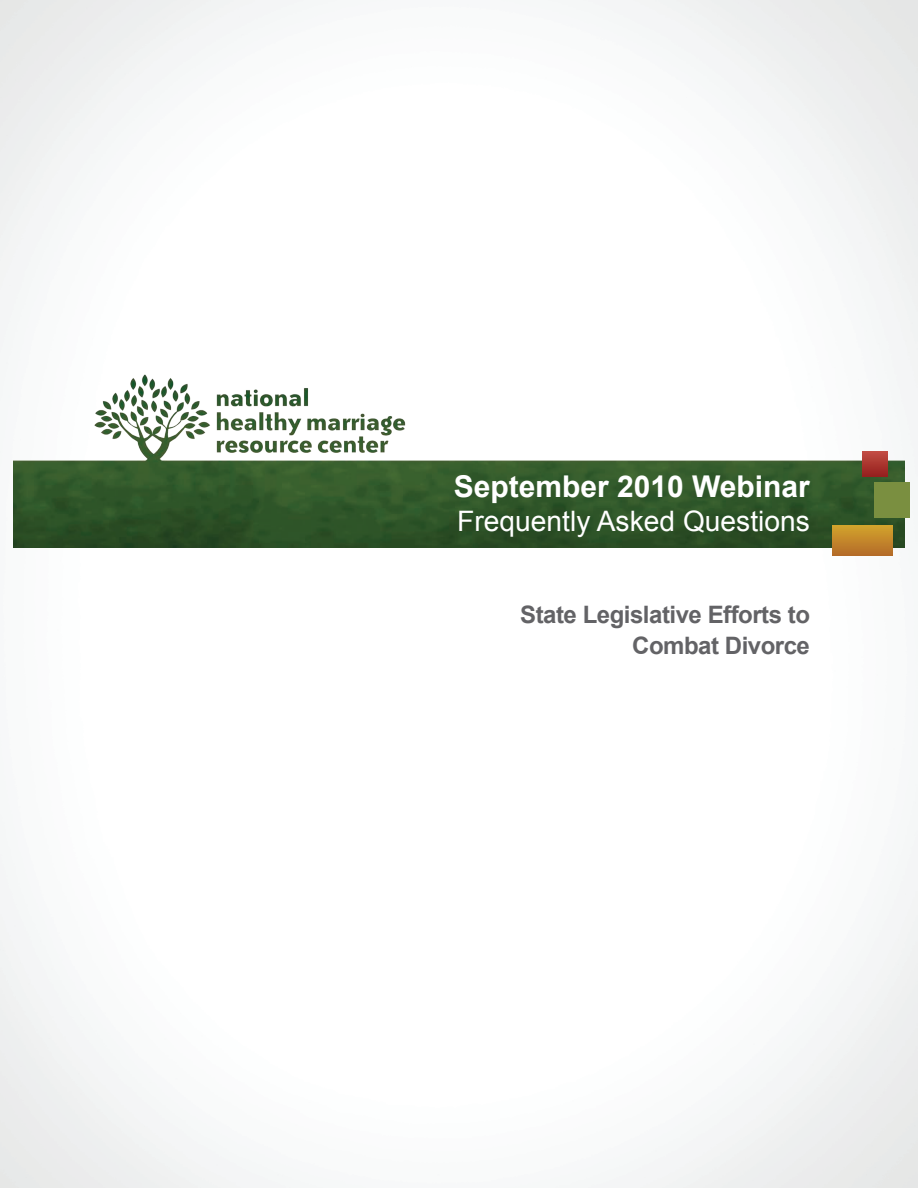
<style>
.page{position:relative;width:918px;height:1188px;background:#fff}
.page>*{position:absolute;margin:0;border:0;box-sizing:border-box;transform-origin:0 0}
.t1{font:700 30px "Arial";color:#fff}
.t2{font:28.2px "Arial";color:#fff}
.t3{font:700 24px "Arial";letter-spacing:-.02em;color:#636366}
</style>
<div class="page">
<img style="left:0;top:0;width:918px;height:1188px">
<img style="left:14px;top:346px;width:890px;height:201px">
<div style="left:832px;top:526px;width:61px;height:30px;background:linear-gradient(to bottom,#d2a32c,#b56c29)"></div>
<div style="left:875px;top:483px;width:35px;height:35px;background:#7a8f40"></div>
<div style="left:862px;top:452px;width:25px;height:24px;background:linear-gradient(to bottom,#c04b42,#982220)"></div>
<p class="t1" style="left:454px;top:467px;width:358px">September 2010 Webinar</p>
<p class="t2" style="left:457px;top:502px;width:354px">Frequently Asked Questions</p>
<p class="t3" style="left:520px;top:598px;width:291px">State Legislative Efforts to</p>
<p class="t3" style="left:632px;top:630px;width:179px">Combat Divorce</p>
</div>
